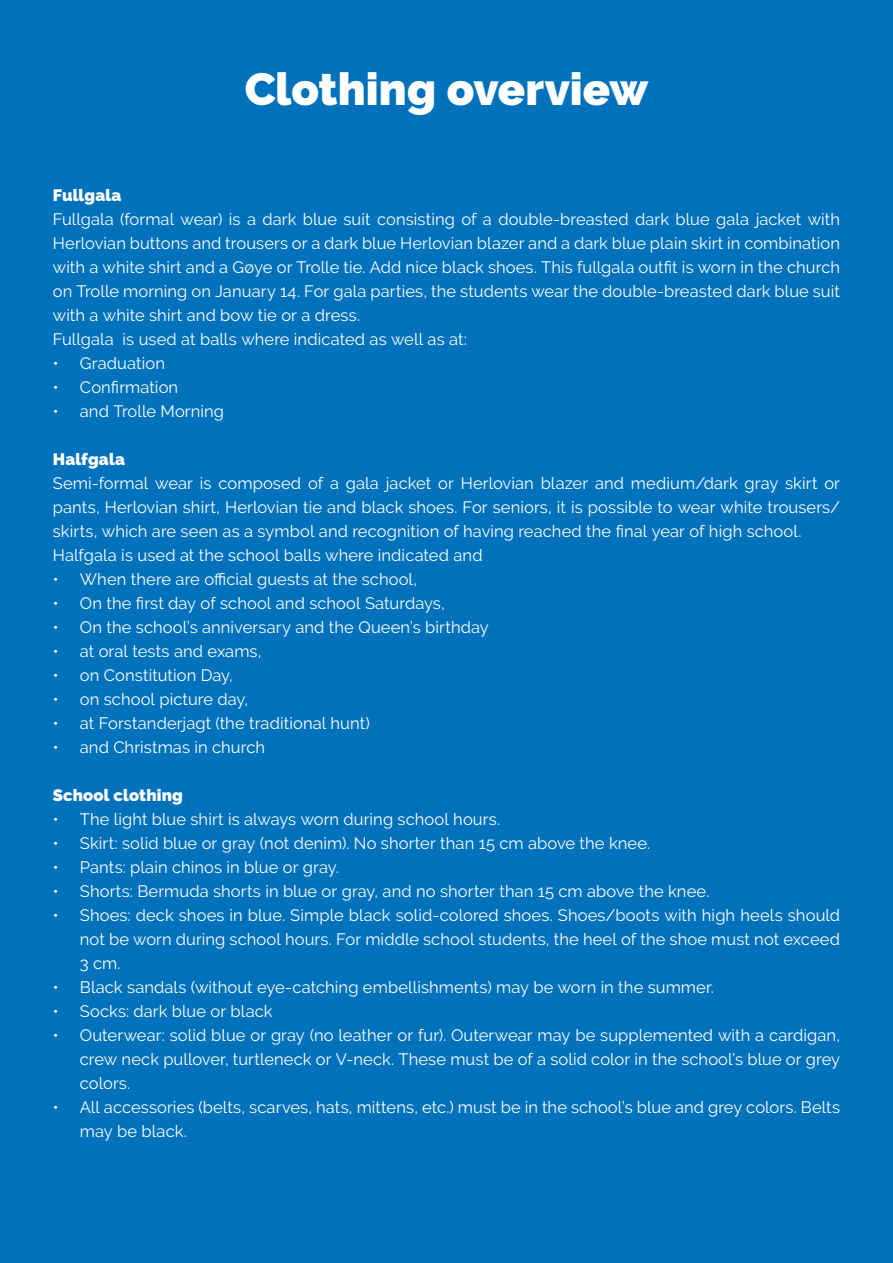
<style>
.page{position:relative;width:893px;height:1263px;background:#0072bc}
.page>*{position:absolute;margin:0;border:0;box-sizing:border-box;transform-origin:0 0}
.t1{font:900 45px "Raleway";color:#fff}
.t2{font:16.5px/24px "Raleway";letter-spacing:.005em;color:#fff}
.t3{font:900 16.5px "Raleway";letter-spacing:.01em;color:#fff}
</style>
<div class="page">
<h1 class="t1" style="left:245px;top:63px;width:405px">Clothing overview</h1>
<p class="t3" style="left:53px;top:186px;width:70px">Fullgala</p>
<p class="t2" style="left:53px;top:207px;width:789px">Fullgala (formal wear) is a dark blue suit consisting of a double-breasted dark blue gala jacket with Herlovian buttons and trousers or a dark blue Herlovian blazer and a dark blue plain skirt in combination with a white shirt and a Gøye or Trolle tie. Add nice black shoes. This fullgala outfit is worn in the church on Trolle morning on January 14. For gala parties, the students wear the double-breasted dark blue suit with a white shirt and bow tie or a dress.<br>Fullgala is used at balls where indicated as well as at:</p>
<p class="t2" style="left:53px;top:351px;width:114px">• Graduation</p>
<p class="t2" style="left:53px;top:375px;width:127px">• Confirmation</p>
<p class="t2" style="left:53px;top:399px;width:173px">• and Trolle Morning</p>
<p class="t3" style="left:53px;top:450px;width:74px">Halfgala</p>
<p class="t2" style="left:53px;top:471px;width:789px">Semi-formal wear is composed of a gala jacket or Herlovian blazer and medium/dark gray skirt or pants, Herlovian shirt, Herlovian tie and black shoes. For seniors, it is possible to wear white trousers/ skirts, which are seen as a symbol and recognition of having reached the final year of high school.<br>Halfgala is used at the school balls where indicated and</p>
<p class="t2" style="left:53px;top:567px;width:366px">• When there are official guests at the school,</p>
<p class="t2" style="left:53px;top:591px;width:393px">• On the first day of school and school Saturdays,</p>
<p class="t2" style="left:53px;top:615px;width:437px">• On the school’s anniversary and the Queen’s birthday</p>
<p class="t2" style="left:53px;top:639px;width:210px">• at oral tests and exams,</p>
<p class="t2" style="left:53px;top:663px;width:182px">• on Constitution Day,</p>
<p class="t2" style="left:53px;top:687px;width:197px">• on school picture day,</p>
<p class="t2" style="left:53px;top:711px;width:319px">• at Forstanderjagt (the traditional hunt)</p>
<p class="t2" style="left:53px;top:735px;width:214px">• and Christmas in church</p>
<p class="t3" style="left:53px;top:786px;width:132px">School clothing</p>
<p class="t2" style="left:53px;top:807px;width:449px">• The light blue shirt is always worn during school hours.</p>
<p class="t2" style="left:53px;top:831px;width:599px">• Skirt: solid blue or gray (not denim). No shorter than 15 cm above the knee.</p>
<p class="t2" style="left:53px;top:855px;width:288px">• Pants: plain chinos in blue or gray.</p>
<p class="t2" style="left:53px;top:879px;width:658px">• Shorts: Bermuda shorts in blue or gray, and no shorter than 15 cm above the knee.</p>
<p class="t2" style="left:80px;top:903px;width:762px;text-align:justify;text-indent:-27px">• Shoes: deck shoes in blue. Simple black solid-colored shoes. Shoes/boots with high heels should not be worn during school hours. For middle school students, the heel of the shoe must not exceed 3 cm.</p>
<p class="t2" style="left:53px;top:975px;width:663px">• Black sandals (without eye-catching embellishments) may be worn in the summer.</p>
<p class="t2" style="left:53px;top:999px;width:221px">• Socks: dark blue or black</p>
<p class="t2" style="left:80px;top:1023px;width:762px;text-align:justify;text-indent:-27px">• Outerwear: solid blue or gray (no leather or fur). Outerwear may be supplemented with a cardigan, crew neck pullover, turtleneck or V-neck. These must be of a solid color in the school’s blue or grey colors.</p>
<p class="t2" style="left:80px;top:1095px;width:762px;text-indent:-27px">• All accessories (belts, scarves, hats, mittens, etc.) must be in the school’s blue and grey colors. Belts may be black.</p>
</div>
